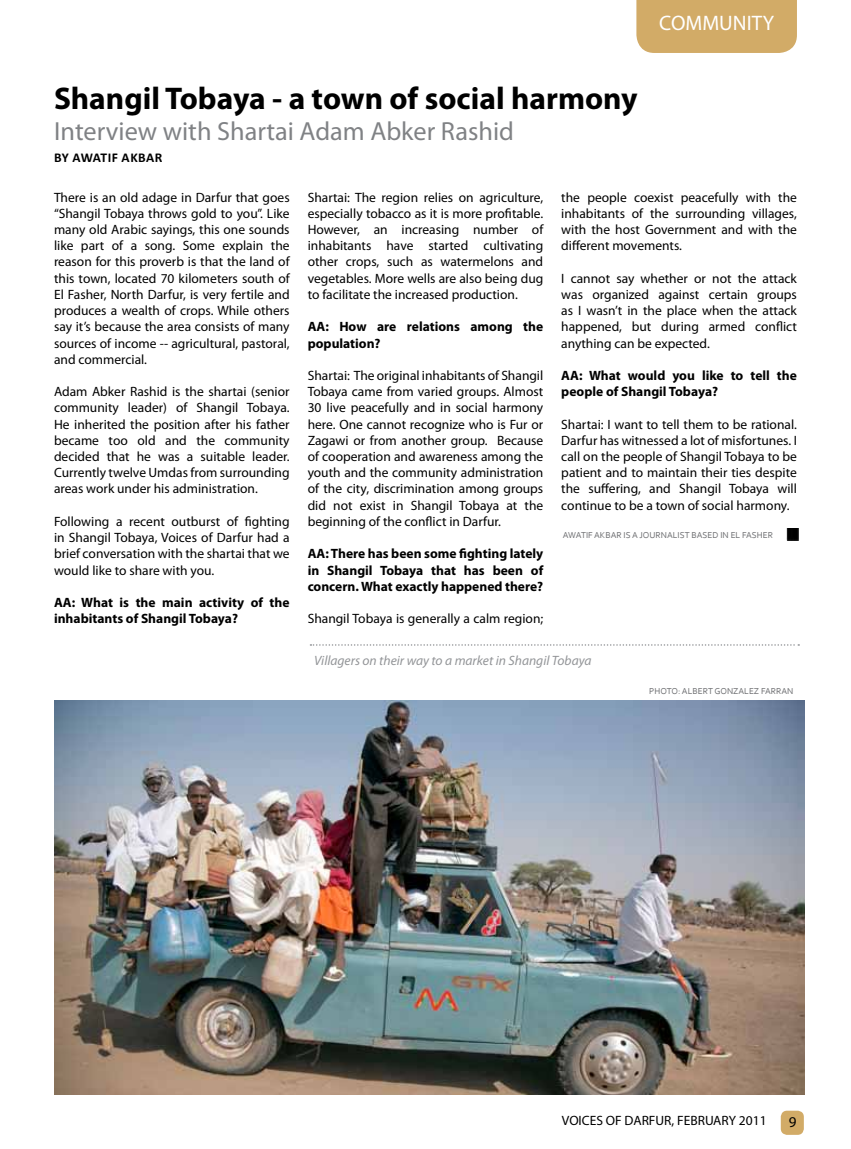
<style>
.page{position:relative;width:851px;height:1149px;background:#fff}
.page>*{position:absolute;margin:0;border:0;box-sizing:border-box;transform-origin:0 0}
.t1{font:700 31.5px "Myriad Pro";color:#000}
.t2{font:26.25px "Myriad Pro";color:#808285}
.t3{font:21px "Myriad Pro";color:#fff}
.t4{font:15px "Myriad Pro";color:#000}
.t5{font:13.5px/16.2px "Myriad Pro";color:#000;text-align:justify}
.t6{font:700 13.5px/16.2px "Myriad Pro";color:#000}
.t7{font:italic 13.5px "Myriad Pro";color:#939598}
.t8{font:700 13.5px "Calibri";color:#000}
.t9{font:9px "Corbel";color:#6d6e71}
</style>
<div class="page">
<div style="left:780px;top:1110px;width:23px;height:24px;background:#d2ab67;border-radius:6px"></div>
<svg style="left:786px;top:528px;width:12px;height:12px"></svg>
<img style="left:54px;top:700px;width:750px;height:394px">
<svg style="left:310px;top:644px;width:489px;height:1px"></svg>
<div style="left:636px;top:0;width:160px;height:53px;background:#d2ab67"></div>
<h3 class="t3" style="left:659px;top:10px;width:116px">COMMUNITY</h3>
<h1 class="t1" style="left:54px;top:77px;width:585px">Shangil Tobaya - a town of social harmony</h1>
<h2 class="t2" style="left:54px;top:115px;width:461px">Interview with Shartai Adam Abker Rashid</h2>
<p class="t8" style="left:54px;top:149px;width:46px">BY AWATIF</p>
<p class="t8" style="left:122px;top:149px;width:26px">AKBAR</p>
<p class="t5" style="left:561px;top:189px;width:237px">the people coexist peacefully with the inhabitants of the surrounding villages, with the host Government and with the different movements.</p>
<p class="t5" style="left:561px;top:270px;width:237px">I cannot say whether or not the attack was organized against certain groups as I wasn’t in the place when the attack happened, but during armed conflict anything can be expected.</p>
<p class="t6" style="left:561px;top:367px;width:237px">AA: What would you like to tell the people of Shangil Tobaya?</p>
<p class="t5" style="left:561px;top:415px;width:237px">Shartai: I want to tell them to be rational.<br>Darfur has witnessed a lot of misfortunes. I call on the people of Shangil Tobaya to be patient and to maintain their ties despite the suffering, and Shangil Tobaya will continue to be a town of social harmony.</p>
<p class="t5" style="left:54px;top:189px;width:237px">There is an old adage in Darfur that goes “Shangil Tobaya throws gold to you”. Like many old Arabic sayings, this one sounds like part of a song. Some explain the reason for this proverb is that the land of this town, located 70 kilometers south of El Fasher, North Darfur, is very fertile and produces a wealth of crops. While others say it’s because the area consists of many sources of income -- agricultural, pastoral, and commercial.</p>
<p class="t5" style="left:54px;top:383px;width:237px">Adam Abker Rashid is the shartai (senior community leader) of Shangil Tobaya.<br>He inherited the position after his father became too old and the community decided that he was a suitable leader.<br>Currently twelve Umdas from surrounding areas work under his administration.</p>
<p class="t5" style="left:54px;top:513px;width:237px">Following a recent outburst of fighting in Shangil Tobaya, Voices of Darfur had a brief conversation with the shartai that we would like to share with you.</p>
<p class="t6" style="left:54px;top:593px;width:237px">AA: What is the main activity of the inhabitants of Shangil Tobaya?</p>
<p class="t5" style="left:307px;top:189px;width:237px">Shartai: The region relies on agriculture, especially tobacco as it is more profitable.<br>However, an increasing number of inhabitants have started cultivating other crops, such as watermelons and vegetables. More wells are also being dug to facilitate the increased production.</p>
<p class="t6" style="left:307px;top:318px;width:237px">AA: How are relations among the population?</p>
<p class="t5" style="left:307px;top:367px;width:237px">Shartai: The original inhabitants of Shangil Tobaya came from varied groups. Almost 30 live peacefully and in social harmony here. One cannot recognize who is Fur or Zagawi or from another group. Because of cooperation and awareness among the youth and the community administration of the city, discrimination among groups did not exist in Shangil Tobaya at the beginning of the conflict in Darfur.</p>
<p class="t6" style="left:307px;top:545px;width:237px;text-align:justify">AA: There has been some fighting lately in Shangil Tobaya that has been of concern. What exactly happened there?</p>
<p class="t5" style="left:307px;top:610px;width:237px">Shangil Tobaya is generally a calm region;</p>
<p class="t9" style="left:563px;top:529px;width:212px">AWATIF AKBAR IS A JOURNALIST BASED IN EL FASHER</p>
<p class="t7" style="left:314px;top:651px;width:279px">Villagers on their way to a market in Shangil Tobaya</p>
<p class="t9" style="left:649px;top:685px;width:146px">PHOTO: ALBERT GONZALEZ FARRAN</p>
<p class="t5" style="left:561px;top:1112px;width:206px">VOICES OF DARFUR, FEBRUARY 2011</p>
<p class="t4" style="left:788px;top:1112px;width:9px">9</p>
</div>
